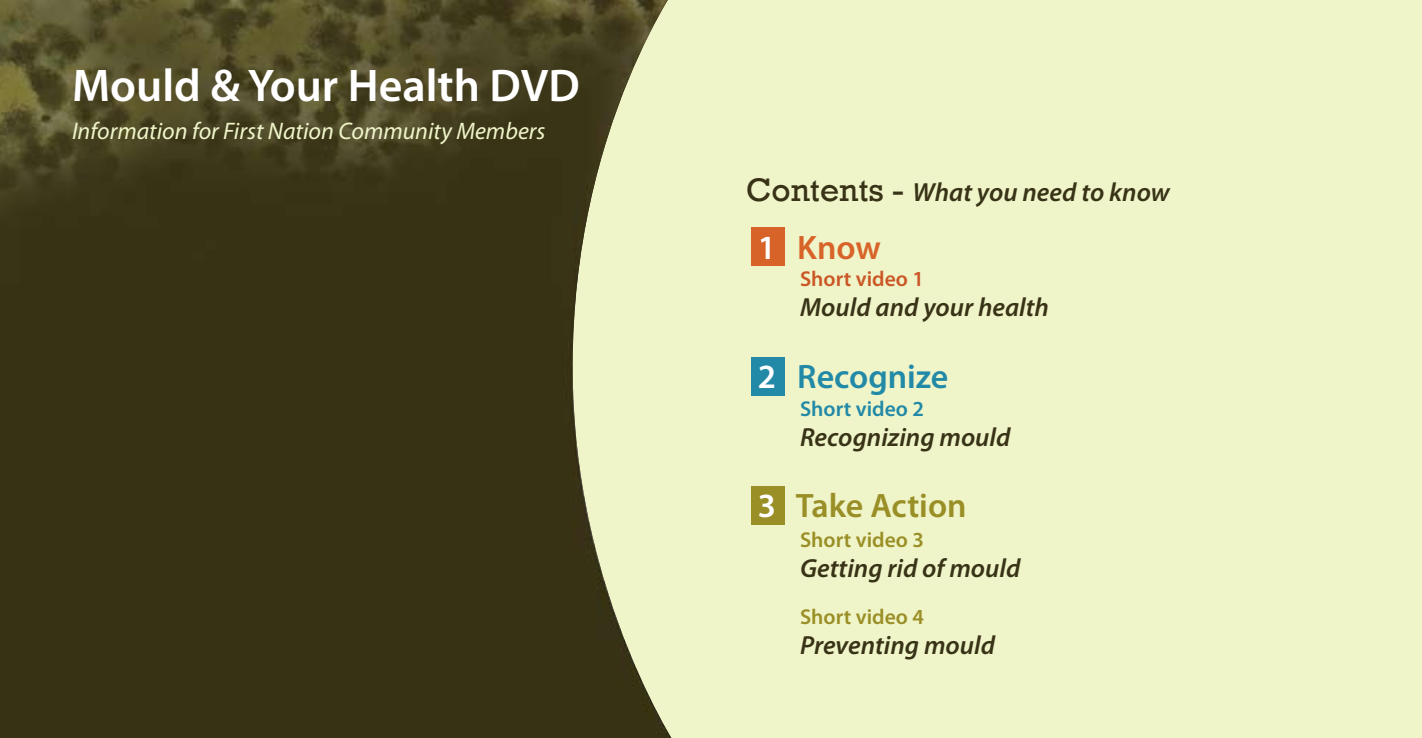
<style>
.page{position:relative;width:1422px;height:738px;background:#fff}
.page>*{position:absolute;margin:0;border:0;box-sizing:border-box;transform-origin:0 0}
.t1{font:600 46px "Myriad Pro";color:#fff}
.t2{font:600 34px "Myriad Pro";color:#9a8f26}
.t3{font:600 34px "Myriad Pro";color:#2289a7}
.t4{font:600 34px "Myriad Pro";color:#d86329}
.t5{font:italic 600 26.2px "Myriad Pro";color:#383216}
.t6{font:italic 24px "Myriad Pro";color:#eff5c9}
.t7{font:600 21.6px "Myriad Pro";color:#9a8f26}
.t8{font:600 21.6px "Myriad Pro";color:#cb5727}
.t9{font:600 21.6px "Myriad Pro";color:#2289a7}
.s1{font-family:"Rockwell";font-weight:400;font-style:normal;font-size:33.4px}
.s2{color:#fff}
</style>
<div class="page">
<div style="left:26px;top:0;width:1396px;height:738px;background:#eff5c9"></div>
<div style="left:751px;top:357px;width:33px;height:38px;background:#2289a7"></div>
<div style="left:751px;top:486px;width:33px;height:38px;background:#9a8f26"></div>
<div style="left:751px;top:228px;width:33px;height:38px;background:#d86329"></div>
<img style="left:0;top:0;width:672px;height:738px">
<h1 class="t1" style="left:72px;top:56px;width:509px">Mould &amp; Your Health DVD</h1>
<p class="t6" style="left:72px;top:116px;width:475px">Information for First Nation Community Members</p>
<p class="t5" style="left:746px;top:176px;width:425px"><span class="s1">Contents -</span> What you need to know</p>
<p class="t4" style="left:758px;top:226px;width:125px"><span class="s2">1</span> Know</p>
<p class="t8" style="left:800px;top:265px;width:125px">Short video 1</p>
<p class="t5" style="left:800px;top:290px;width:250px">Mould and your health</p>
<p class="t3" style="left:758px;top:355px;width:192px"><span class="s2">2</span> Recognize</p>
<p class="t9" style="left:800px;top:395px;width:125px">Short video 2</p>
<p class="t5" style="left:800px;top:421px;width:212px">Recognizing mould</p>
<p class="t2" style="left:758px;top:484px;width:210px"><span class="s2">3</span> Take Action</p>
<p class="t7" style="left:800px;top:526px;width:125px">Short video 3</p>
<p class="t5" style="left:800px;top:551px;width:222px">Getting rid of mould</p>
<p class="t7" style="left:800px;top:603px;width:125px">Short video 4</p>
<p class="t5" style="left:800px;top:628px;width:196px">Preventing mould</p>
</div>
